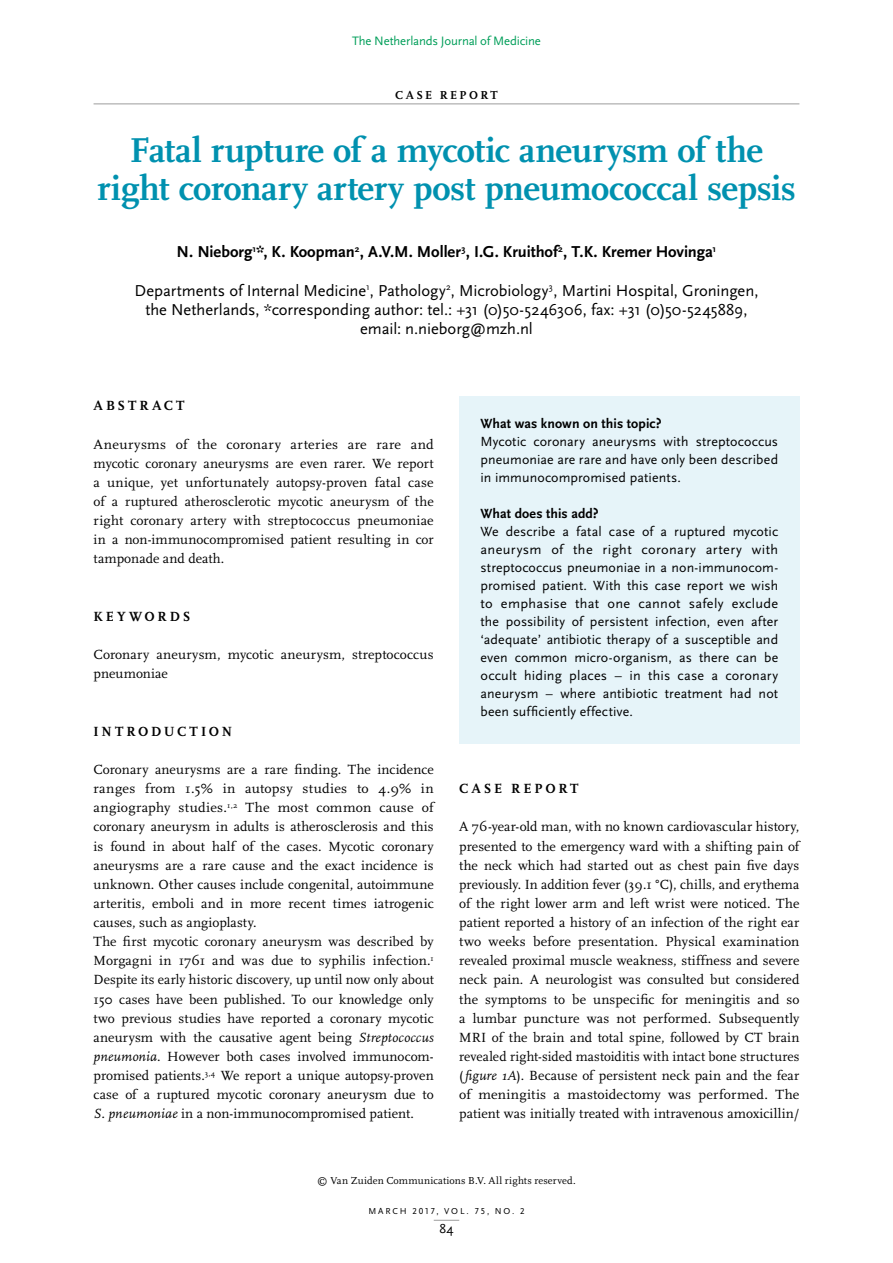
<style>
.page{position:relative;width:893px;height:1263px;background:#fff}
.page>*{position:absolute;margin:0;border:0;box-sizing:border-box;transform-origin:0 0}
.kop{font:700 36px/38.2px "Scala";letter-spacing:-.01em;color:#0091af;text-align:center}
.auteursinfo{font:16.5px/19.2px "Scala Sans";letter-spacing:-.005em;color:#000;text-align:center}
.auteurs{font:700 16.5px "Scala Sans";letter-spacing:-.005em;color:#000}
.brood{font:13.8px/19.2px "Scala";letter-spacing:.005em;color:#000;text-align:justify}
.kader_brood{font:13.8px/18px "Scala Sans";letter-spacing:.01em;color:#000;text-align:justify}
.kader_tussenkop{font:700 13.8px "Scala Sans";letter-spacing:.005em;color:#000}
.tussenkop_1{font:700 13.8px "Scala";letter-spacing:.205em;color:#000}
.tussenkop_1-2{font:700 13.8px "Scala";letter-spacing:.225em;color:#000}
.t1{font:13.5px "Scala Sans";color:#000}
.t2{font:12.75px "Scala Sans";letter-spacing:-.01em;color:#009e59}
.rubriek{font:700 12px "Scala";letter-spacing:.2em;color:#000}
.t3{font:10.5px "Scala";letter-spacing:.015em;color:#000}
.t4{font:9px "Scala Sans Caps";letter-spacing:.205em;color:#000}
.s1{font-style:italic}
</style>
<div class="page">
<svg style="left:434px;top:1220px;width:25px;height:1px"></svg>
<hr style="left:94px;top:104px;width:705px;height:1px;background:#9d9d9c">
<div style="left:459px;top:396px;width:340px;height:348px;background:#e6f4f9"></div>
<p class="t2" style="left:352px;top:34px;width:190px">The Netherlands Journal of Medicine</p>
<p class="rubriek" style="left:395px;top:88px;width:104px">CASE REPORT</p>
<p class="kop" style="left:97px;top:131px;width:700px">Fatal rupture of a mycotic aneurysm of the right coronary artery post pneumococcal sepsis</p>
<p class="auteurs" style="left:177px;top:243px;width:541px">N. Nieborg<sup>1</sup>*, K. Koopman<sup>2</sup>, A.V.M. Moller<sup>3</sup>, I.G. Kruithof<sup>2</sup>, T.K. Kremer Hovinga<sup>1</sup></p>
<p class="auteursinfo" style="left:134px;top:281px;width:625px">Departments of Internal Medicine<sup>1</sup>, Pathology<sup>2</sup>, Microbiology<sup>3</sup>, Martini Hospital, Groningen, the Netherlands, *corresponding author: tel.: +31 (0)50-5246306, fax: +31 (0)50-5245889, email: n.nieborg@mzh.nl</p>
<p class="tussenkop_1" style="left:94px;top:398px;width:92px">ABSTRACT</p>
<p class="brood" style="left:94px;top:435px;width:342px">Aneurysms of the coronary arteries are rare and mycotic coronary aneurysms are even rarer. We report a unique, yet unfortunately autopsy-proven fatal case of a ruptured atherosclerotic mycotic aneurysm of the right coronary artery with streptococcus pneumoniae in a non-immunocompromised patient resulting in cor tamponade and death.</p>
<p class="tussenkop_1-2" style="left:94px;top:608px;width:99px">KEYWORDS</p>
<p class="brood" style="left:94px;top:645px;width:342px">Coronary aneurysm, mycotic aneurysm, streptococcus pneumoniae</p>
<p class="tussenkop_1" style="left:94px;top:723px;width:140px">INTRODUCTION</p>
<p class="brood" style="left:94px;top:760px;width:342px">Coronary aneurysms are a rare finding. The incidence ranges from 1.5% in autopsy studies to 4.9% in angiography studies.<sup>1,2</sup> The most common cause of coronary aneurysm in adults is atherosclerosis and this is found in about half of the cases. Mycotic coronary aneurysms are a rare cause and the exact incidence is unknown. Other causes include congenital, autoimmune arteritis, emboli and in more recent times iatrogenic causes, such as angioplasty.</p>
<p class="brood" style="left:94px;top:932px;width:342px">The first mycotic coronary aneurysm was described by Morgagni in 1761 and was due to syphilis infection.<sup>1<br></sup>Despite its early historic discovery, up until now only about 150 cases have been published. To our knowledge only two previous studies have reported a coronary mycotic aneurysm with the causative agent being <span class="s1">Streptococcus pneumonia</span>. However both cases involved immunocom&shy;promised patients.<sup>3,4</sup> We report a unique autopsy-proven case of a ruptured mycotic coronary aneurysm due to <span class="s1">S. pneumoniae</span> in a non-immunocompromised patient.</p>
<p class="kader_tussenkop" style="left:480px;top:416px;width:183px">What was known on this topic?</p>
<p class="kader_brood" style="left:480px;top:433px;width:299px">Mycotic coronary aneurysms with streptococcus pneumoniae are rare and have only been described in immunocompromised patients.</p>
<p class="kader_tussenkop" style="left:480px;top:506px;width:120px">What does this add?</p>
<p class="kader_brood" style="left:480px;top:523px;width:299px">We describe a fatal case of a ruptured mycotic aneurysm of the right coronary artery with streptococcus pneumoniae in a non-immunocom&shy;promised patient. With this case report we wish to emphasise that one cannot safely exclude the possibility of persistent infection, even after ‘adequate’ antibiotic therapy of a susceptible and even common micro-organism, as there can be occult hiding places – in this case a coronary aneurysm – where antibiotic treatment had not been sufficiently effective.</p>
<p class="tussenkop_1" style="left:459px;top:781px;width:121px">CASE REPORT</p>
<p class="brood" style="left:459px;top:817px;width:342px">A 76-year-old man, with no known cardiovascular history, presented to the emergency ward with a shifting pain of the neck which had started out as chest pain five days previously. In addition fever (39.1 °C), chills, and erythema of the right lower arm and left wrist were noticed. The patient reported a history of an infection of the right ear two weeks before presentation. Physical examination revealed proximal muscle weakness, stiffness and severe neck pain. A neurologist was consulted but considered the symptoms to be unspecific for meningitis and so a lumbar puncture was not performed. Subsequently MRI of the brain and total spine, followed by CT brain revealed right-sided mastoiditis with intact bone structures (<span class="s1">figure 1A</span>). Because of persistent neck pain and the fear of meningitis a mastoidectomy was performed. The patient was initially treated with intravenous amoxicillin/</p>
<p class="t3" style="left:317px;top:1174px;width:260px">© Van Zuiden Communications B.V. All rights reserved.</p>
<p class="t4" style="left:368px;top:1206px;width:158px">MARCH 2017, VOL. 75, NO. 2</p>
<p class="t1" style="left:439px;top:1221px;width:16px">84</p>
</div>
